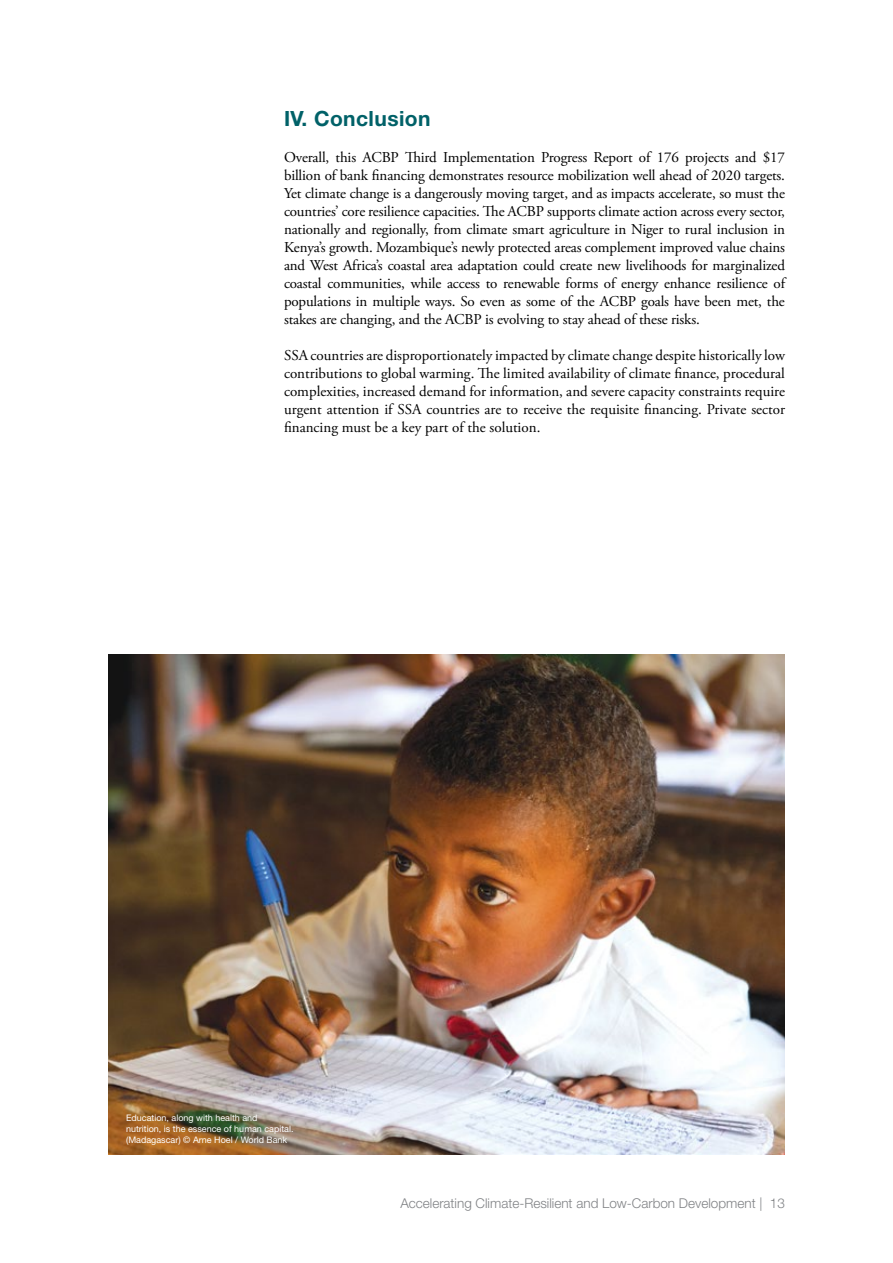
<style>
.page{position:relative;width:893px;height:1263px;background:#fff}
.page>*{position:absolute;margin:0;border:0;box-sizing:border-box;transform-origin:0 0}
.t1{font:700 21px "Helvetica Neue LT Std";letter-spacing:.02em;color:#006168}
.t2{font:15px/18px "Adobe Garamond Pro";letter-spacing:-.01em;color:#000;text-align:justify}
.t3{font:300 13.5px "Helvetica Neue LT Std";color:#808285}
.t4{font:9px/10.8px "Helvetica Neue LT Std";color:#fff}
</style>
<div class="page">
<img style="left:108px;top:655px;width:677px;height:500px">
<h1 class="t1" style="left:284px;top:106px;width:148px">IV. Conclusion</h1>
<p class="t2" style="left:284px;top:149px;width:502px">Overall, this ACBP Third Implementation Progress Report of 176 projects and $17 billion of bank financing demonstrates resource mobilization well ahead of 2020 targets.<br>Yet climate change is a dangerously moving target, and as impacts accelerate, so must the countries’ core resilience capacities. The ACBP supports climate action across every sector, nationally and regionally, from climate smart agriculture in Niger to rural inclusion in Kenya’s growth. Mozambique’s newly protected areas complement improved value chains and West Africa’s coastal area adaptation could create new livelihoods for marginalized coastal communities, while access to renewable forms of energy enhance resilience of populations in multiple ways. So even as some of the ACBP goals have been met, the stakes are changing, and the ACBP is evolving to stay ahead of these risks.</p>
<p class="t2" style="left:284px;top:347px;width:502px">SSA countries are disproportionately impacted by climate change despite historically low contributions to global warming. The limited availability of climate finance, procedural complexities, increased demand for information, and severe capacity constraints require urgent attention if SSA countries are to receive the requisite financing. Private sector financing must be a key part of the solution.</p>
<p class="t4" style="left:126px;top:1112px;width:169px">Education, along with health and nutrition, is the essence of human capital. (Madagascar) © Arne Hoel / World Bank</p>
<p class="t3" style="left:400px;top:1195px;width:386px">Accelerating Climate-Resilient and Low-Carbon Development | 13</p>
</div>
